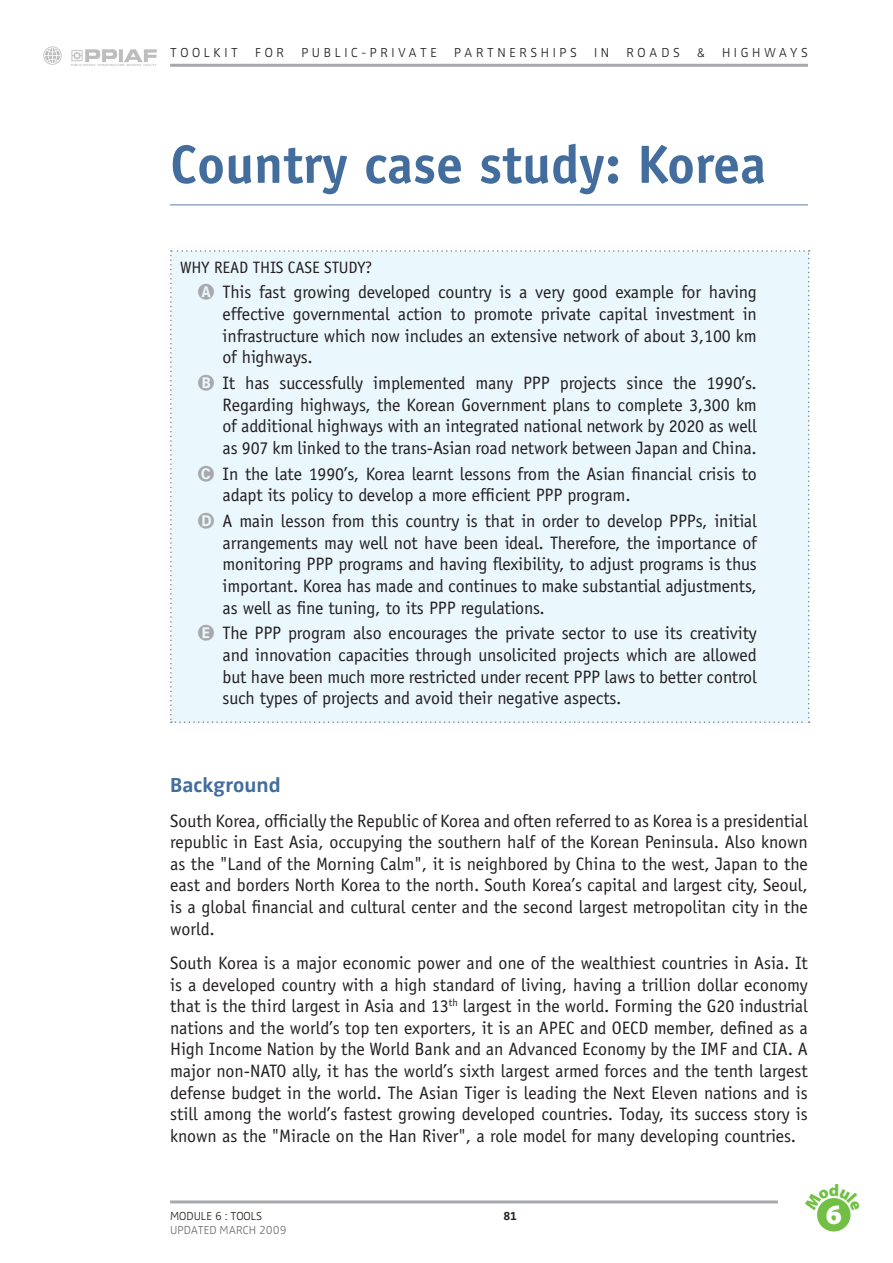
<style>
.page{position:relative;width:893px;height:1263px;background:#fff}
.page>*{position:absolute;margin:0;border:0;box-sizing:border-box;transform-origin:0 0}
.t1{font:700 54px "Officina Sans";color:#426d9c}
.t2{font:900 28.05px "Myriad Pro";color:#fff}
.t3{font:700 21px "Zwo";color:#426d9c}
.t4{font:18px/21.6px "Officina Sans";letter-spacing:-.01em;color:#231f20;text-align:justify}
.t5{font:16.5px "Officina Sans";letter-spacing:-.01em;color:#231f20}
.t6{font:300 13.5px "Zwo";letter-spacing:.265em;color:#231f20}
.t7{font:300 12px "Zwo";color:#6c6d70}
.t8{font:300 12px "Zwo";color:#231f20}
.t9{font:700 12px "Zwo";color:#231f20}
.s1{font-family:"Bundesbahn Pi One";color:#a8a9ad}
</style>
<div class="page">
<hr style="left:170px;top:64px;width:638px;height:3px;background:#a8a9ad">
<img style="left:43px;top:46px;width:19px;height:19px">
<img style="left:71px;top:49px;width:86px;height:17px">
<hr style="left:170px;top:1200px;width:608px;height:3px;background:#a8a9ad">
<div style="left:817px;top:1198px;width:33px;height:33px;background:#71bf44;border-radius:50%"></div>
<hr style="left:170px;top:204px;width:638px;height:2px;background:#95a5c5">
<div style="left:170px;top:250px;width:640px;height:473px;background:#eaf7fd"></div>
<svg style="left:817px;top:1198px;width:33px;height:13px"></svg>
<p class="t6" style="left:170px;top:45px;width:68px">TOOLKIT</p>
<p class="t6" style="left:255px;top:45px;width:30px">FOR</p>
<p class="t6" style="left:301px;top:45px;width:137px">PUBLIC-PRIVATE</p>
<p class="t6" style="left:454px;top:45px;width:124px">PARTNERSHIP S</p>
<p class="t6" style="left:594px;top:45px;width:17px">I N</p>
<p class="t6" style="left:626px;top:45px;width:55px">ROADS</p>
<p class="t6" style="left:697px;top:45px;width:20px">&amp; H</p>
<p class="t6" style="left:734px;top:45px;width:75px">IGHWAYS</p>
<h1 class="t1" style="left:170px;top:131px;width:597px">Country case study: Korea</h1>
<p class="t5" style="left:180px;top:257px;width:194px">WHY READ THIS CASE STUDY?</p>
<p class="t4" style="left:223px;top:282px;width:536px;text-indent:-26px"><span class="s1">A</span> This fast growing developed country is a very good example for having effective governmental action to promote private capital investment in infrastructure which now includes an extensive network of about 3,100 km of highways.</p>
<p class="t4" style="left:223px;top:372px;width:536px;text-indent:-26px"><span class="s1">B</span> It has successfully implemented many PPP projects since the 1990’s.<br>Regarding highways, the Korean Government plans to complete 3,300 km of additional highways with an integrated national network by 2020 as well as 907 km linked to the trans-Asian road network between Japan and China.</p>
<p class="t4" style="left:223px;top:463px;width:536px;text-indent:-26px"><span class="s1">C</span> In the late 1990’s, Korea learnt lessons from the Asian financial crisis to adapt its policy to develop a more efficient PPP program.</p>
<p class="t4" style="left:223px;top:510px;width:536px;text-indent:-26px"><span class="s1">D</span> A main lesson from this country is that in order to develop PPPs, initial arrangements may well not have been ideal. Therefore, the importance of monitoring PPP programs and having flexibility, to adjust programs is thus important. Korea has made and continues to make substantial adjustments, as well as fine tuning, to its PPP regulations.</p>
<p class="t4" style="left:223px;top:623px;width:536px;text-indent:-26px"><span class="s1">E</span> The PPP program also encourages the private sector to use its creativity and innovation capacities through unsolicited projects which are allowed but have been much more restricted under recent PPP laws to better control such types of projects and avoid their negative aspects.</p>
<p class="t3" style="left:170px;top:773px;width:112px">Background</p>
<p class="t4" style="left:170px;top:810px;width:639px">South Korea, officially the Republic of Korea and often referred to as Korea is a presidential republic in East Asia, occupying the southern half of the Korean Peninsula. Also known as the "Land of the Morning Calm", it is neighbored by China to the west, Japan to the east and borders North Korea to the north. South Korea’s capital and largest city, Seoul, is a global financial and cultural center and the second largest metropolitan city in the world.</p>
<p class="t4" style="left:170px;top:952px;width:639px">South Korea is a major economic power and one of the wealthiest countries in Asia. It is a developed country with a high standard of living, having a trillion dollar economy that is the third largest in Asia and 13<sup>th</sup> largest in the world. Forming the G20 industrial nations and the world’s top ten exporters, it is an APEC and OECD member, defined as a High Income Nation by the World Bank and an Advanced Economy by the IMF and CIA. A major non-NATO ally, it has the world’s sixth largest armed forces and the tenth largest defense budget in the world. The Asian Tiger is leading the Next Eleven nations and is still among the world’s fastest growing developed countries. Today, its success story is known as the "Miracle on the Han River", a role model for many developing countries.</p>
<p class="t8" style="left:170px;top:1208px;width:94px">MODULE 6 : TOOLS</p>
<p class="t7" style="left:170px;top:1223px;width:118px">UPDATED MARCH 2009</p>
<p class="t9" style="left:503px;top:1208px;width:15px">81</p>
<h2 class="t2" style="left:826px;top:1196px;width:18px">6</h2>
</div>
